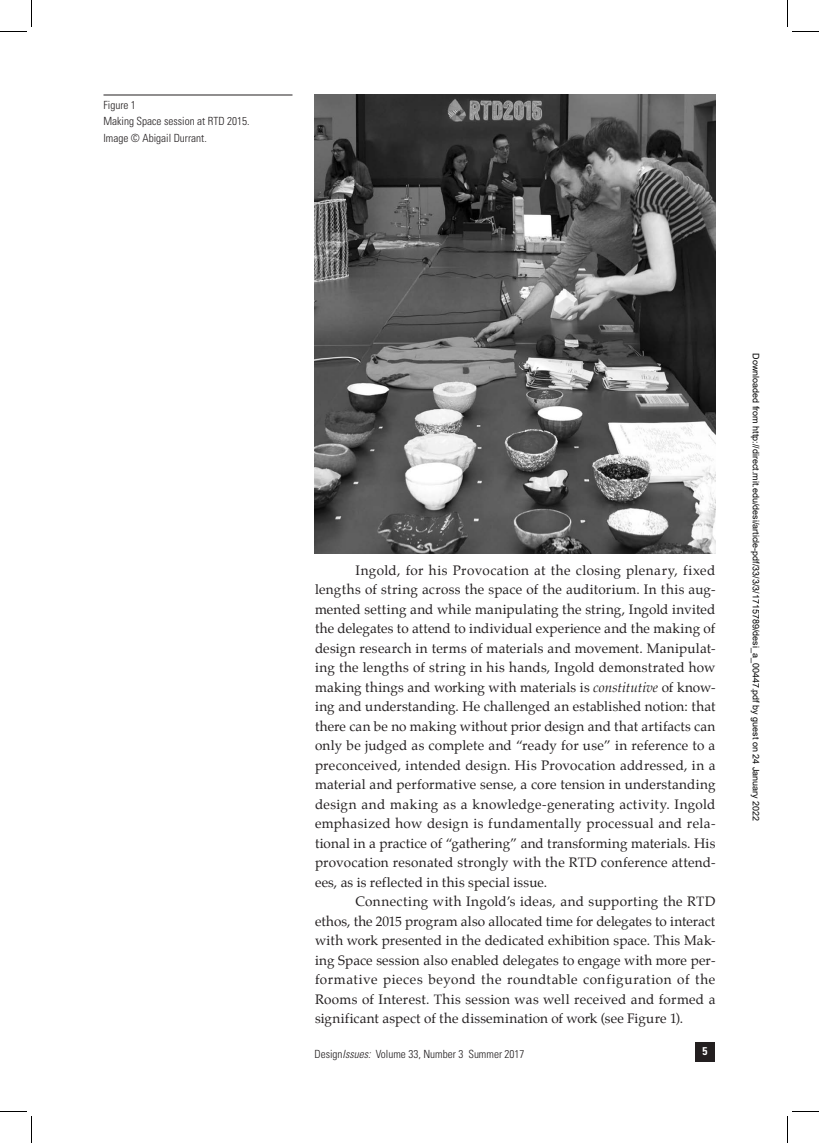
<style>
.page{position:relative;width:819px;height:1143px;background:#fff}
.page>*{position:absolute;margin:0;border:0;box-sizing:border-box;transform-origin:0 0}
.Head1_5Author{font:13.5px/19.5px "Palatino";letter-spacing:.015em;color:#231f20;text-align:justify}
.CaptionStart{font:300 condensed 11.25px/16.5px "Univers";color:#231f20}
.t1{font:700 condensed 11.25px "Univers";color:#fff}
.t2{font:9px "Arial";color:#000}
.s1{font-style:italic}
</style>
<div class="page">
<div style="left:695px;top:1042px;width:20px;height:20px;background:#231f20"></div>
<hr style="left:104px;top:95px;width:188px;height:1px;background:#231f20">
<img style="left:314px;top:94px;width:402px;height:459px">
<svg style="left:0;top:0;width:32px;height:32px"></svg>
<svg style="left:0;top:1111px;width:32px;height:32px"></svg>
<svg style="left:787px;top:0;width:32px;height:32px"></svg>
<svg style="left:787px;top:1111px;width:32px;height:32px"></svg>
<p class="CaptionStart" style="left:104px;top:97px;width:148px">Figure 1<br>Making Space session at RTD 2015.<br>Image © Abigail Durrant.</p>
<p class="Head1_5Author" style="left:315px;top:560px;width:402px;text-indent:40px">Ingold, for his Provocation at the closing plenary, fixed lengths of string across the space of the auditorium. In this aug&shy;mented setting and while manipulating the string, Ingold invited the delegates to attend to individual experience and the making of design research in terms of materials and movement. Manipulat&shy;ing the lengths of string in his hands, Ingold demonstrated how making things and working with materials is <span class="s1">constitutive</span> of know&shy;ing and understanding. He challenged an established notion: that there can be no making without prior design and that artifacts can only be judged as complete and “ready for use” in reference to a preconceived, intended design. His Provocation addressed, in a material and performative sense, a core tension in understanding design and making as a knowledge-generating activity. Ingold emphasized how design is fundamentally processual and rela&shy;tional in a practice of “gathering” and transforming materials. His provocation resonated strongly with the RTD conference attend&shy;ees, as is reflected in this special issue.</p>
<p class="Head1_5Author" style="left:315px;top:892px;width:402px;text-indent:40px">Connecting with Ingold’s ideas, and supporting the RTD ethos, the 2015 program also allocated time for delegates to interact with work presented in the dedicated exhibition space. This Mak&shy;ing Space session also enabled delegates to engage with more per&shy;formative pieces beyond the roundtable configuration of the Rooms of Interest. This session was well received and formed a significant aspect of the dissemination of work (see Figure 1).</p>
<p class="CaptionStart" style="left:315px;top:1046px;width:212px">Design<span class="s1">Issues:</span> Volume 33, Number 3 Summer 2017</p>
<p class="t1" style="left:703px;top:1044px;width:6px">5</p>
<p class="t2" style="left:760px;top:353px;width:469px;rotate:90deg">Downloaded from http://direct.mit.edu/desi/article-pdf/33/3/3/1715789/desi_a_00447.pdf by guest on 24 January 2022</p>
</div>
